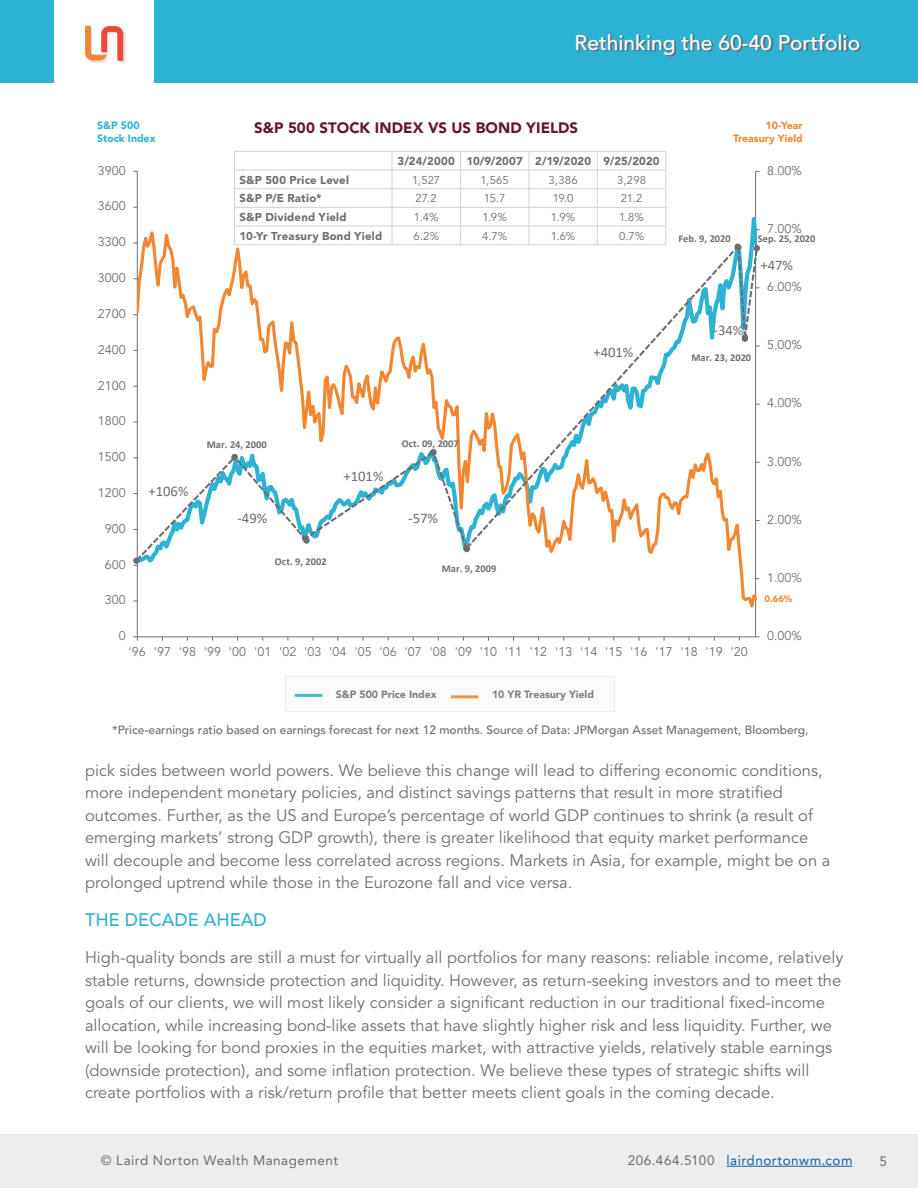
<style>
.page{position:relative;width:918px;height:1188px;background:#fff}
.page>*{position:absolute;margin:0;border:0;box-sizing:border-box;transform-origin:0 0}
.t1{font:500 21px "Avenir LT Std";color:#fff}
.t2{font:500 18px "Avenir LT Std";color:#2cb3d3}
.t3{font:16.5px/22.5px "Avenir LT Std";color:#6d6e71}
.t4{font:900 15px "Avenir LT Std";letter-spacing:.005em;color:#631730}
.t5{font:14.7px "Calibri";letter-spacing:-.005em;color:#6d6e71}
.t6{font:13.5px "Avenir LT Std";letter-spacing:.035em;color:#6c6d70}
.t7{font:13.5px "Avenir LT Std";letter-spacing:.035em;color:#175d9e}
.t8{font:12.6px "Avenir LT Std";letter-spacing:.005em;color:#6d6e71}
.copy{font:500 12px "Avenir LT Std";color:#6d6e71}
.t9{font:900 11.4px "Avenir LT Std";letter-spacing:.02em;color:#6d6e71}
.t10{font:11.4px "Avenir LT Std";color:#6d6e71}
.copy-2{font:900 10.5px "Avenir LT Std";color:#6d6e71}
.copy-3{font:900 10.5px/12.6px "Avenir LT Std";color:#f38630;text-align:right}
.copy-4{font:900 10.5px/12.6px "Avenir LT Std";color:#2cb3d3}
.t11{font:700 10.35px "Calibri";color:#6d6e71}
.t12{font:900 9.45px "Avenir LT Std";color:#f38630}
.s1{color:#6c6d70}
</style>
<div class="page">
<div style="left:85px;top:26px;width:41px;height:38px;background:#231f20;opacity:.15"></div>
<svg style="left:85px;top:26px;width:38px;height:35px"></svg>
<div style="left:0;top:0;width:54px;height:83px;background:#2cb3d3"></div>
<div style="left:154px;top:0;width:764px;height:83px;background:#2cb3d3"></div>
<svg style="left:578px;top:35px;width:283px;height:21px"></svg>
<div style="left:0;top:1134px;width:918px;height:54px;background:#eceded"></div>
<hr style="left:727px;top:1166px;width:126px;height:1px;background:#175d9e">
<hr style="left:755px;top:171px;width:1px;height:466px;background:#6d6e71">
<hr style="left:137px;top:171px;width:1px;height:466px;background:#6d6e71">
<hr style="left:137px;top:636px;width:619px;height:1px;background:#6d6e71">
<svg style="left:133px;top:636px;width:5px;height:5px"></svg>
<svg style="left:137px;top:214px;width:619px;height:405px"></svg>
<svg style="left:464px;top:244px;width:277px;height:307px"></svg>
<svg style="left:133px;top:449px;width:337px;height:117px"></svg>
<div style="left:735px;top:244px;width:7px;height:7px;background:#6d6e71;border-radius:50%"></div>
<svg style="left:736px;top:245px;width:24px;height:102px"></svg>
<hr style="left:234px;top:151px;width:158px;height:1px;background:#d1d3d4">
<hr style="left:392px;top:151px;width:68px;height:1px;background:#d1d3d4">
<hr style="left:460px;top:151px;width:69px;height:1px;background:#d1d3d4">
<hr style="left:529px;top:151px;width:68px;height:1px;background:#d1d3d4">
<hr style="left:597px;top:151px;width:69px;height:1px;background:#d1d3d4">
<hr style="left:234px;top:170px;width:158px;height:1px;background:#d1d3d4">
<hr style="left:392px;top:170px;width:68px;height:1px;background:#d1d3d4">
<hr style="left:460px;top:170px;width:69px;height:1px;background:#d1d3d4">
<hr style="left:529px;top:170px;width:68px;height:1px;background:#d1d3d4">
<hr style="left:597px;top:170px;width:69px;height:1px;background:#d1d3d4">
<hr style="left:234px;top:188px;width:158px;height:1px;background:#d1d3d4">
<hr style="left:392px;top:188px;width:68px;height:1px;background:#d1d3d4">
<hr style="left:460px;top:188px;width:69px;height:1px;background:#d1d3d4">
<hr style="left:529px;top:188px;width:68px;height:1px;background:#d1d3d4">
<hr style="left:597px;top:188px;width:69px;height:1px;background:#d1d3d4">
<hr style="left:234px;top:207px;width:158px;height:1px;background:#d1d3d4">
<hr style="left:392px;top:207px;width:68px;height:1px;background:#d1d3d4">
<hr style="left:460px;top:207px;width:69px;height:1px;background:#d1d3d4">
<hr style="left:529px;top:207px;width:68px;height:1px;background:#d1d3d4">
<hr style="left:597px;top:207px;width:69px;height:1px;background:#d1d3d4">
<hr style="left:234px;top:226px;width:158px;height:1px;background:#d1d3d4">
<svg style="left:234px;top:152px;width:1px;height:92px"></svg>
<hr style="left:392px;top:226px;width:68px;height:1px;background:#d1d3d4">
<svg style="left:392px;top:152px;width:1px;height:92px"></svg>
<hr style="left:460px;top:226px;width:69px;height:1px;background:#d1d3d4">
<svg style="left:460px;top:152px;width:1px;height:92px"></svg>
<hr style="left:529px;top:226px;width:68px;height:1px;background:#d1d3d4">
<svg style="left:529px;top:152px;width:1px;height:92px"></svg>
<hr style="left:597px;top:226px;width:69px;height:1px;background:#d1d3d4">
<svg style="left:597px;top:152px;width:1px;height:92px"></svg>
<svg style="left:666px;top:152px;width:1px;height:93px"></svg>
<hr style="left:234px;top:244px;width:158px;height:1px;background:#d1d3d4">
<hr style="left:392px;top:244px;width:68px;height:1px;background:#d1d3d4">
<hr style="left:460px;top:244px;width:69px;height:1px;background:#d1d3d4">
<hr style="left:529px;top:244px;width:68px;height:1px;background:#d1d3d4">
<hr style="left:597px;top:244px;width:69px;height:1px;background:#d1d3d4">
<div style="left:285px;top:676px;width:330px;height:36px;background:#fbfbfb"></div>
<p class="t1" style="left:575px;top:30px;width:287px">Rethinking the 60-40 Portfolio</p>
<p class="copy-4" style="left:97px;top:119px;width:60px">S&amp;P 500<br>Stock Index</p>
<p class="copy-3" style="left:733px;top:119px;width:71px">10-Year<br>Treasury Yield</p>
<p class="t4" style="left:254px;top:118px;width:325px">S&amp;P 500 STOCK INDEX VS US BOND YIELDS</p>
<p class="t8" style="left:98px;top:163px;width:29px">3900</p>
<p class="t8" style="left:98px;top:199px;width:29px">3600</p>
<p class="t8" style="left:98px;top:235px;width:29px">3300</p>
<p class="t8" style="left:98px;top:271px;width:29px">3000</p>
<p class="t8" style="left:98px;top:306px;width:29px">2700</p>
<p class="t8" style="left:98px;top:342px;width:29px">2400</p>
<p class="t8" style="left:98px;top:378px;width:29px">2100</p>
<p class="t8" style="left:98px;top:414px;width:29px">1800</p>
<p class="t8" style="left:98px;top:450px;width:29px">1500</p>
<p class="t8" style="left:98px;top:485px;width:29px">1200</p>
<p class="t8" style="left:105px;top:521px;width:22px">900</p>
<p class="t8" style="left:105px;top:557px;width:22px">600</p>
<p class="t8" style="left:105px;top:593px;width:22px">300</p>
<p class="t8" style="left:119px;top:629px;width:8px">0</p>
<p class="t9" style="left:398px;top:154px;width:59px">3/24/2000</p>
<p class="t9" style="left:467px;top:154px;width:58px">10/9/2007</p>
<p class="t9" style="left:535px;top:154px;width:58px">2/19/2020</p>
<p class="t9" style="left:603px;top:154px;width:58px">9/25/2020</p>
<p class="t9" style="left:240px;top:173px;width:111px">S&amp;P 500 Price Level</p>
<p class="t10" style="left:412px;top:173px;width:30px">1,527</p>
<p class="t10" style="left:481px;top:173px;width:30px">1,565</p>
<p class="t10" style="left:549px;top:173px;width:31px">3,386</p>
<p class="t10" style="left:617px;top:173px;width:30px">3,298</p>
<p class="t9" style="left:240px;top:191px;width:84px">S&amp;P P/E Ratio*</p>
<p class="t10" style="left:416px;top:192px;width:23px">27.2</p>
<p class="t10" style="left:484px;top:192px;width:23px">15.7</p>
<p class="t10" style="left:553px;top:192px;width:22px">19.0</p>
<p class="t10" style="left:621px;top:192px;width:23px">21.2</p>
<p class="t9" style="left:240px;top:210px;width:109px">S&amp;P Dividend Yield</p>
<p class="t10" style="left:414px;top:210px;width:26px">1.4%</p>
<p class="t10" style="left:482px;top:210px;width:26px">1.9%</p>
<p class="t10" style="left:551px;top:210px;width:26px">1.9%</p>
<p class="t10" style="left:619px;top:210px;width:26px">1.8%</p>
<p class="t9" style="left:240px;top:229px;width:144px">10-Yr Treasury Bond Yield</p>
<p class="t10" style="left:413px;top:229px;width:27px">6.2%</p>
<p class="t10" style="left:482px;top:229px;width:27px">4.7%</p>
<p class="t10" style="left:551px;top:229px;width:26px">1.6%</p>
<p class="t10" style="left:619px;top:229px;width:27px">0.7%</p>
<p class="t5" style="left:149px;top:481px;width:41px">+106%</p>
<p class="t11" style="left:207px;top:437px;width:61px">Mar. 24, 2000</p>
<p class="t5" style="left:237px;top:508px;width:31px">-49%</p>
<p class="t11" style="left:275px;top:555px;width:53px">Oct. 9, 2002</p>
<p class="t5" style="left:344px;top:466px;width:41px">+101%</p>
<p class="t11" style="left:402px;top:436px;width:58px">Oct. 09, 2007</p>
<p class="t5" style="left:408px;top:508px;width:31px">-57%</p>
<p class="t11" style="left:442px;top:561px;width:56px">Mar. 9, 2009</p>
<p class="t5" style="left:593px;top:342px;width:41px">+401%</p>
<p class="t8" style="left:767px;top:163px;width:36px">8.00%</p>
<p class="t11" style="left:678px;top:231px;width:54px">Feb. 9, 2020</p>
<p class="t5" style="left:714px;top:320px;width:31px">-34%</p>
<p class="t8" style="left:767px;top:221px;width:36px">7.00%</p>
<p class="t11" style="left:758px;top:232px;width:59px">Sep. 25, 2020</p>
<p class="t5" style="left:761px;top:255px;width:34px">+47%</p>
<p class="t8" style="left:767px;top:279px;width:36px">6.00%</p>
<p class="t8" style="left:767px;top:338px;width:36px">5.00%</p>
<p class="t11" style="left:691px;top:350px;width:61px">Mar. 23, 2020</p>
<p class="t8" style="left:767px;top:396px;width:36px">4.00%</p>
<p class="t8" style="left:767px;top:454px;width:36px">3.00%</p>
<p class="t8" style="left:767px;top:512px;width:36px">2.00%</p>
<p class="t8" style="left:767px;top:570px;width:36px">1.00%</p>
<p class="t12" style="left:765px;top:593px;width:29px">0.66%</p>
<p class="t8" style="left:767px;top:629px;width:36px">0.00%</p>
<p class="t8" style="left:129px;top:644px;width:621px">'96 '97 '98 '99 '00 '01 '02 '03 '04 '05 '06 '07 '08 '09 '10 '11 '12 '13 '14 '15 '16 '17 '18 '19 '20</p>
<p class="copy-2" style="left:336px;top:688px;width:102px">S&amp;P 500 Price Index</p>
<p class="copy-2" style="left:492px;top:688px;width:103px">10 YR Treasury Yield</p>
<p class="copy" style="left:112px;top:723px;width:698px">*Price-earnings ratio based on earnings forecast for next 12 months. Source of Data: JPMorgan Asset Management, Bloomberg,</p>
<p class="t3" style="left:85px;top:760px;width:747px">pick sides between world powers. We believe this change will lead to differing economic conditions, more independent monetary policies, and distinct savings patterns that result in more stratified outcomes. Further, as the US and Europe’s percentage of world GDP continues to shrink (a result of emerging markets’ strong GDP growth), there is greater likelihood that equity market performance will decouple and become less correlated across regions. Markets in Asia, for example, might be on a prolonged uptrend while those in the Eurozone fall and vice versa.</p>
<p class="t2" style="left:85px;top:909px;width:183px">THE DECADE AHEAD</p>
<p class="t3" style="left:85px;top:947px;width:760px">High-quality bonds are still a must for virtually all portfolios for many reasons: reliable income, relatively stable returns, downside protection and liquidity. However, as return-seeking investors and to meet the goals of our clients, we will most likely consider a significant reduction in our traditional fixed-income allocation, while increasing bond-like assets that have slightly higher risk and less liquidity. Further, we will be looking for bond proxies in the equities market, with attractive yields, relatively stable earnings (downside protection), and some inflation protection. We believe these types of strategic shifts will create portfolios with a risk/return profile that better meets client goals in the coming decade.</p>
<p class="t6" style="left:101px;top:1152px;width:239px">© Laird Norton Wealth Management</p>
<p class="t7" style="left:628px;top:1152px;width:226px"><span class="s1">206.464.5100</span> lairdnortonwm.com</p>
<p class="t6" style="left:880px;top:1154px;width:9px">5</p>
</div>
